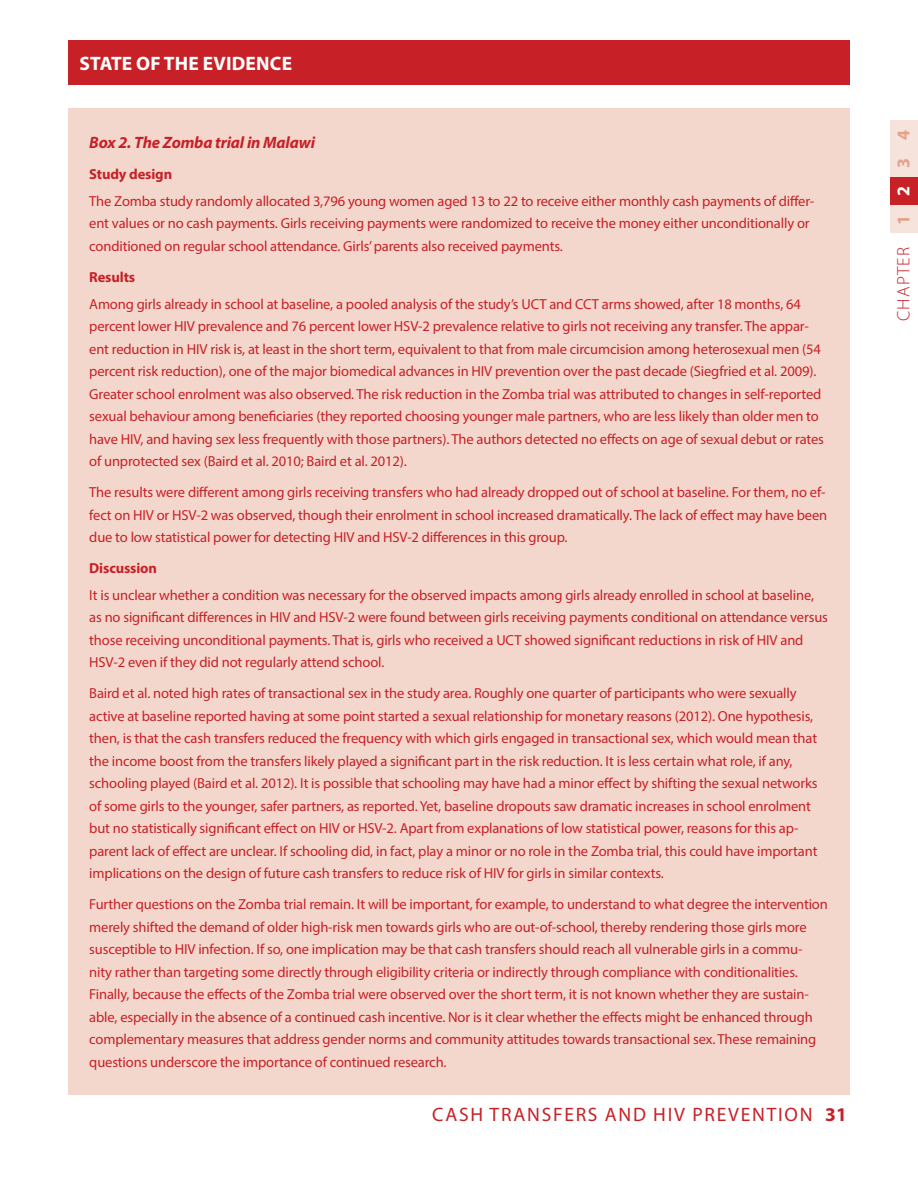
<style>
.page{position:relative;width:918px;height:1188px;background:#fff}
.page>*{position:absolute;margin:0;border:0;box-sizing:border-box;transform-origin:0 0}
.t1{font:19.5px "Myriad Pro";letter-spacing:.09em;color:#c72127}
.t2{font:700 19.5px "Myriad Pro";letter-spacing:.01em;color:#fff}
.t3{font:700 19.5px "Myriad Pro";color:#c72127}
.t4{font:300 18px "Myriad Pro";letter-spacing:.07em;color:#c72127}
.t5{font:italic 700 16.5px "Myriad Pro";letter-spacing:-.01em;color:#c72127}
.t6{font:14.55px/22.5px "Myriad Pro";letter-spacing:-.01em;color:#c72127}
.t7{font:700 14.55px "Myriad Pro";letter-spacing:-.01em;color:#c72127}
.s1{font-weight:700;color:#e3a28c}
.s2{font-weight:700;color:#fff}
</style>
<div class="page">
<div style="left:68px;top:40px;width:782px;height:44px;background:#c72127"></div>
<div style="left:890px;top:205px;width:28px;height:28px;background:#f6e3db"></div>
<div style="left:890px;top:177px;width:28px;height:28px;background:#c72127"></div>
<div style="left:890px;top:149px;width:28px;height:28px;background:#f6e3db"></div>
<div style="left:890px;top:121px;width:28px;height:28px;background:#f6e3db"></div>
<div style="left:68px;top:108px;width:782px;height:986px;background:#f3d7cc"></div>
<h1 class="t2" style="left:79px;top:50px;width:214px">STATE OF THE EVIDENCE</h1>
<p class="t5" style="left:89px;top:132px;width:227px">Box 2. The Zomba trial in Malawi</p>
<p class="t7" style="left:89px;top:165px;width:84px">Study design</p>
<p class="t6" style="left:89px;top:190px;width:727px">The Zomba study randomly allocated 3,796 young women aged 13 to 22 to receive either monthly cash payments of differ&shy;ent values or no cash payments. Girls receiving payments were randomized to receive the money either unconditionally or conditioned on regular school attendance. Girls’ parents also received payments.</p>
<p class="t7" style="left:89px;top:268px;width:47px">Results</p>
<p class="t6" style="left:89px;top:292px;width:736px">Among girls already in school at baseline, a pooled analysis of the study’s UCT and CCT arms showed, after 18 months, 64 percent lower HIV prevalence and 76 percent lower HSV-2 prevalence relative to girls not receiving any transfer. The appar&shy;ent reduction in HIV risk is, at least in the short term, equivalent to that from male circumcision among heterosexual men (54 percent risk reduction), one of the major biomedical advances in HIV prevention over the past decade (Siegfried et al. 2009).<br>Greater school enrolment was also observed. The risk reduction in the Zomba trial was attributed to changes in self-reported sexual behaviour among beneficiaries (they reported choosing younger male partners, who are less likely than older men to have HIV, and having sex less frequently with those partners). The authors detected no effects on age of sexual debut or rates of unprotected sex (Baird et al. 2010; Baird et al. 2012).</p>
<p class="t6" style="left:89px;top:481px;width:739px;text-align:justify">The results were different among girls receiving transfers who had already dropped out of school at baseline. For them, no ef&shy;fect on HIV or HSV-2 was observed, though their enrolment in school increased dramatically. The lack of effect may have been due to low statistical power for detecting HIV and HSV-2 differences in this group.</p>
<p class="t7" style="left:89px;top:559px;width:69px">Discussion</p>
<p class="t6" style="left:89px;top:584px;width:740px">It is unclear whether a condition was necessary for the observed impacts among girls already enrolled in school at baseline, as no significant differences in HIV and HSV-2 were found between girls receiving payments conditional on attendance versus those receiving unconditional payments. That is, girls who received a UCT showed significant reductions in risk of HIV and HSV-2 even if they did not regularly attend school.</p>
<p class="t6" style="left:89px;top:682px;width:730px">Baird et al. noted high rates of transactional sex in the study area. Roughly one quarter of participants who were sexually active at baseline reported having at some point started a sexual relationship for monetary reasons (2012). One hypothesis, then, is that the cash transfers reduced the frequency with which girls engaged in transactional sex, which would mean that the income boost from the transfers likely played a significant part in the risk reduction. It is less certain what role, if any, schooling played (Baird et al. 2012). It is possible that schooling may have had a minor effect by shifting the sexual networks of some girls to the younger, safer partners, as reported. Yet, baseline dropouts saw dramatic increases in school enrolment but no statistically significant effect on HIV or HSV-2. Apart from explanations of low statistical power, reasons for this ap&shy;parent lack of effect are unclear. If schooling did, in fact, play a minor or no role in the Zomba trial, this could have important implications on the design of future cash transfers to reduce risk of HIV for girls in similar contexts.</p>
<p class="t6" style="left:89px;top:893px;width:740px">Further questions on the Zomba trial remain. It will be important, for example, to understand to what degree the intervention merely shifted the demand of older high-risk men towards girls who are out-of-school, thereby rendering those girls more susceptible to HIV infection. If so, one implication may be that cash transfers should reach all vulnerable girls in a commu&shy;nity rather than targeting some directly through eligibility criteria or indirectly through compliance with conditionalities.<br>Finally, because the effects of the Zomba trial were observed over the short term, it is not known whether they are sustain&shy;able, especially in the absence of a continued cash incentive. Nor is it clear whether the effects might be enhanced through complementary measures that address gender norms and community attitudes towards transactional sex. These remaining questions underscore the importance of continued research.</p>
<h1 class="t1" style="left:432px;top:1103px;width:382px">CASH TRANSFERS AND HIV PREVENTION</h1>
<h1 class="t3" style="left:825px;top:1102px;width:23px">31</h1>
<p class="t4" style="left:893px;top:321px;width:193px;rotate:-90deg">CHAPTER <span class="s1">1</span> <span class="s2">2</span> <span class="s1">3 4</span></p>
</div>
